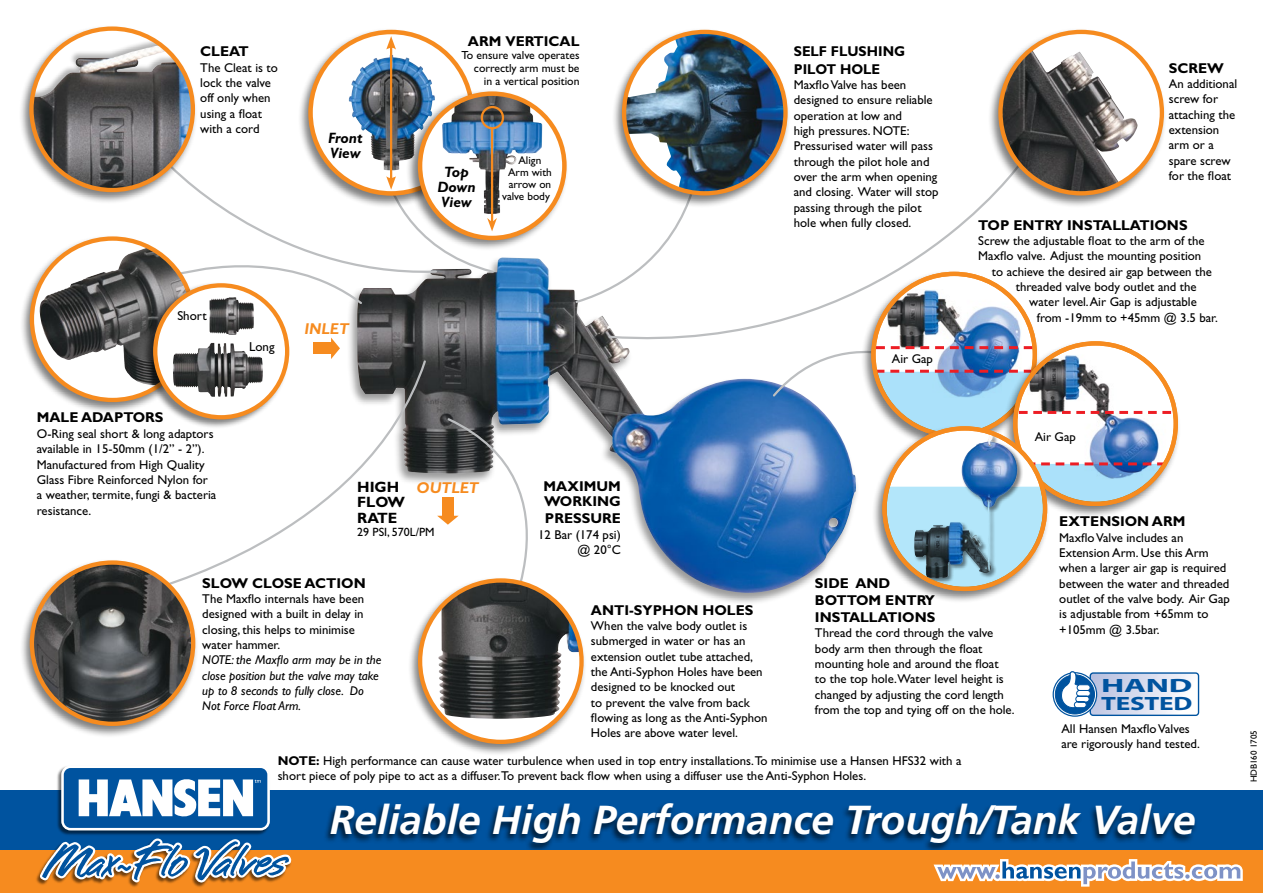
<style>
.page{position:relative;width:1263px;height:893px;background:#fff}
.page>*{position:absolute;margin:0;border:0;box-sizing:border-box;transform-origin:0 0}
.t1{font:italic 700 40.5px "Frutiger";color:#fff}
.t2{font:700 19.35px/17.7px "Myriad Pro";letter-spacing:-.01em;color:#00539f;scale:1.75 1}
.t3{font:italic 700 15.75px "Gill Sans";color:#f68b1f}
.t4{font:italic 700 15px/15px "Gill Sans";color:#000}
.t5{font:700 15px/15.8px "Gill Sans";color:#000}
.t6{font:700 14.25px/17.1px "Gill Sans";color:#000}
.t7{font:700 14.25px/17.1px "Gill Sans";color:#000;scale:.95 1}
.t8{font:12.9px "Gill Sans";color:#000}
.t9{font:12.75px/15.3px "Gill Sans";color:#000}
.t10{font:italic 12.75px/15.3px "Gill Sans";color:#000}
.t11{font:12px "Gill Sans";color:#000}
.t12{font:11.7px/13px "Gill Sans";color:#000;text-align:right}
.t13{font:11.25px/12px "Gill Sans";color:#000;text-align:center}
.t14{font:9px "Gill Sans";color:#000}
.s1{font-weight:700}
</style>
<div class="page">
<div style="left:347px;top:255px;width:512px;height:350px;background:#000;opacity:.4"></div>
<img style="left:357px;top:258px;width:143px;height:216px">
<div style="left:313px;top:343px;width:20px;height:11px;background:#f68b1f"></div>
<svg style="left:331px;top:338px;width:9px;height:21px"></svg>
<svg style="left:607px;top:198px;width:381px;height:158px"></svg>
<svg style="left:574px;top:198px;width:126px;height:107px"></svg>
<svg style="left:199px;top:359px;width:229px;height:235px"></svg>
<div style="left:861px;top:270px;width:180px;height:180px;background:#000;opacity:.5"></div>
<svg style="left:873px;top:274px;width:162px;height:161px"></svg>
<img style="left:887px;top:289px;width:134px;height:23px">
<div style="left:988px;top:28px;width:180px;height:180px;background:#000;opacity:.5"></div>
<div style="left:1000px;top:32px;width:162px;height:161px;background:#fff;border-radius:50%"></div>
<img style="left:1000px;top:49px;width:138px;height:144px">
<div style="left:998px;top:30px;width:166px;height:165px;border:4px solid #f68b1f;border-radius:50%"></div>
<div style="left:19px;top:235px;width:180px;height:180px;background:#000;opacity:.5"></div>
<svg style="left:32px;top:239px;width:161px;height:161px"></svg>
<img style="left:37px;top:247px;width:126px;height:138px">
<div style="left:30px;top:236px;width:165px;height:166px;border:4px solid #f68b1f;border-radius:50%"></div>
<div style="left:19px;top:25px;width:180px;height:180px;background:#000;opacity:.5"></div>
<div style="left:31px;top:32px;width:162px;height:158px;background:#000;opacity:.3"></div>
<img style="left:31px;top:45px;width:162px;height:145px">
<div style="left:29px;top:26px;width:166px;height:166px;border:4px solid #f68b1f;border-radius:50%"></div>
<div style="left:611px;top:28px;width:180px;height:180px;background:#000;opacity:.5"></div>
<img style="left:624px;top:32px;width:161px;height:161px">
<div style="left:622px;top:30px;width:166px;height:165px;border:4px solid #f68b1f;border-radius:50%"></div>
<div style="left:19px;top:559px;width:180px;height:179px;background:#000;opacity:.5"></div>
<img style="left:32px;top:563px;width:161px;height:161px">
<div style="left:30px;top:560px;width:165px;height:166px;border:4px solid #f68b1f;border-radius:50%"></div>
<svg style="left:437px;top:416px;width:150px;height:161px"></svg>
<div style="left:407px;top:577px;width:180px;height:179px;background:#000;opacity:.5"></div>
<svg style="left:420px;top:580px;width:161px;height:162px"></svg>
<img style="left:438px;top:580px;width:143px;height:139px">
<div style="left:418px;top:578px;width:166px;height:166px;border:4px solid #f68b1f;border-radius:50%"></div>
<div style="left:1003px;top:340px;width:178px;height:178px;background:#000;opacity:.5"></div>
<img style="left:1051px;top:355px;width:121px;height:124px">
<svg style="left:771px;top:312px;width:400px;height:124px"></svg>
<div style="left:872px;top:425px;width:179px;height:178px;background:#000;opacity:.5"></div>
<div style="left:913px;top:428px;width:110px;height:156px;background:#000;opacity:.5"></div>
<img style="left:923px;top:432px;width:67px;height:30px">
<svg style="left:884px;top:462px;width:282px;height:127px"></svg>
<div style="left:882px;top:426px;width:165px;height:165px;border:4px solid #f68b1f;border-radius:50%"></div>
<div style="left:298px;top:28px;width:180px;height:180px;background:#000;opacity:.5"></div>
<svg style="left:311px;top:32px;width:161px;height:161px"></svg>
<img style="left:349px;top:55px;width:65px;height:103px">
<hr style="left:390px;top:45px;width:2px;height:135px;background:#f68b1f">
<svg style="left:386px;top:36px;width:10px;height:14px"></svg>
<div style="left:406px;top:89px;width:162px;height:162px;background:#000;opacity:.5"></div>
<svg style="left:420px;top:94px;width:144px;height:144px"></svg>
<img style="left:442px;top:104px;width:58px;height:110px">
<div style="left:418px;top:91px;width:149px;height:149px;border:4px solid #f68b1f;border-radius:50%"></div>
<hr style="left:491px;top:128px;width:2px;height:94px;background:#f68b1f">
<svg style="left:163px;top:158px;width:334px;height:148px"></svg>
<div style="left:481px;top:106px;width:23px;height:23px;border:2px solid #f68b1f;border-radius:50%"></div>
<div style="left:143px;top:282px;width:147px;height:147px;background:#000;opacity:.5"></div>
<svg style="left:155px;top:285px;width:132px;height:132px"></svg>
<div style="left:153px;top:283px;width:136px;height:136px;border:4px solid #f68b1f;border-radius:50%"></div>
<img style="left:173px;top:343px;width:42px;height:54px">
<img style="left:210px;top:297px;width:44px;height:38px">
<svg style="left:1052px;top:671px;width:146px;height:46px"></svg>
<div style="left:0;top:790px;width:1263px;height:84px;background:#00539f"></div>
<div style="left:323px;top:802px;width:874px;height:50px;background:#000;opacity:.75"></div>
<div style="left:0;top:850px;width:1263px;height:43px;background:#f68b1f"></div>
<svg style="left:933px;top:859px;width:310px;height:28px"></svg>
<img style="left:36px;top:859px;width:256px;height:28px">
<img style="left:57px;top:767px;width:213px;height:68px">
<div style="left:61px;top:765px;width:209px;height:65px;background:#fff;border-radius:9px"></div>
<div style="left:64px;top:768px;width:203px;height:60px;background:#00539f;border-radius:7px"></div>
<svg style="left:79px;top:779px;width:182px;height:38px"></svg>
<svg style="left:40px;top:838px;width:251px;height:44px"></svg>
<p class="t6" style="left:468px;top:33px;width:113px">ARM VERTICAL</p>
<p class="t12" style="left:462px;top:49px;width:119px">To ensure valve operates correctly arm must be<br>in a vertical position</p>
<p class="t7" style="left:794px;top:43px;width:119px">SELF FLUSHING<br>PILOT HOLE</p>
<p class="t9" style="left:794px;top:77px;width:146px">Maxflo Valve has been designed to ensure reliable operation at low and<br>high pressures. NOTE:<br>Pressurised water will pass through the pilot hole and over the arm when opening and closing. Water will stop passing through the pilot hole when fully closed.</p>
<p class="t6" style="left:200px;top:43px;width:50px">CLEAT</p>
<p class="t9" style="left:200px;top:60px;width:79px">The Cleat is to lock the valve off only when using a float with a cord</p>
<p class="t6" style="left:1169px;top:59px;width:57px">SCREW</p>
<p class="t9" style="left:1169px;top:76px;width:70px">An additional screw for attaching the extension arm or a spare screw for the float</p>
<p class="t4" style="left:328px;top:130px;width:36px">Front<br>View</p>
<p class="t4" style="left:437px;top:164px;width:40px;text-align:center">Top<br>Down<br>View</p>
<p class="t13" style="left:502px;top:154px;width:51px">Align<br>Arm with arrow on valve body</p>
<p class="t6" style="left:978px;top:216px;width:211px">TOP ENTRY INSTALLATIONS</p>
<p class="t9" style="left:978px;top:233px;width:228px">Screw the adjustable float to the arm of the</p>
<p class="t9" style="left:978px;top:248px;width:224px">Maxflo valve. Adjust the mounting position</p>
<p class="t9" style="left:992px;top:264px;width:222px">to achieve the desired air gap between the</p>
<p class="t9" style="left:1016px;top:279px;width:182px">threaded valve body outlet and the</p>
<p class="t9" style="left:1029px;top:294px;width:169px">water level. Air Gap is adjustable</p>
<p class="t9" style="left:1037px;top:310px;width:183px">from -19mm to +45mm @ 3.5 bar.</p>
<p class="t8" style="left:177px;top:308px;width:31px">Short</p>
<p class="t3" style="left:304px;top:319px;width:46px">INLET</p>
<p class="t8" style="left:249px;top:339px;width:27px">Long</p>
<p class="t9" style="left:892px;top:351px;width:43px">Air Gap</p>
<p class="t6" style="left:37px;top:409px;width:128px">MALE ADAPTORS</p>
<p class="t9" style="left:37px;top:426px;width:181px">O-Ring seal short &amp; long adaptors available in 15-50mm (1/2” - 2”).<br>Manufactured from High Quality<br>Glass Fibre Reinforced Nylon for a weather, termite, fungi &amp; bacteria resistance.</p>
<p class="t5" style="left:357px;top:479px;width:49px">HIGH<br>FLOW<br>RATE</p>
<p class="t11" style="left:357px;top:525px;width:79px">29 PSI, 570L/PM</p>
<p class="t3" style="left:417px;top:479px;width:63px">OUTLET</p>
<p class="t6" style="left:544px;top:479px;width:79px;line-height:15px">MAXIMUM<br>WORKING</p>
<p class="t6" style="left:545px;top:510px;width:77px">PRESSURE</p>
<p class="t9" style="left:538px;top:527px;width:84px;text-align:right">12 Bar (174 psi) @ 20°C</p>
<p class="t6" style="left:202px;top:574px;width:165px">SLOW CLOSE ACTION</p>
<p class="t9" style="left:202px;top:591px;width:163px">The Maxflo internals have been designed with a built in delay in closing, this helps to minimise water hammer.</p>
<p class="t10" style="left:202px;top:652px;width:181px">NOTE: the Maxflo arm may be in the close position but the valve may take up to 8 seconds to fully close. Do<br>Not Force Float Arm.</p>
<p class="t6" style="left:591px;top:601px;width:164px">ANTI-SYPHON HOLES</p>
<p class="t9" style="left:591px;top:618px;width:178px">When the valve body outlet is submerged in water or has an extension outlet tube attached, the Anti-Syphon Holes have been designed to be knocked out<br>to prevent the valve from back flowing as long as the Anti-Syphon<br>Holes are above water level.</p>
<p class="t6" style="left:815px;top:574px;width:122px">SIDE AND<br>BOTTOM ENTRY<br>INSTALLATIONS</p>
<p class="t9" style="left:815px;top:625px;width:201px">Thread the cord through the valve body arm then through the float mounting hole and around the float<br>to the top hole.Water level height is changed by adjusting the cord length from the top and tying off on the hole.</p>
<p class="t9" style="left:278px;top:753px;width:685px"><span class="s1">NOTE:</span> High performance can cause water turbulence when used in top entry installations.To minimise use a Hansen HFS32 with a short piece of poly pipe to act as a diffuser.To prevent back flow when using a diffuser use the Anti-Syphon Holes.</p>
<p class="t9" style="left:1035px;top:429px;width:43px">Air Gap</p>
<p class="t6" style="left:1059px;top:513px;width:128px">EXTENSION ARM</p>
<p class="t9" style="left:1059px;top:530px;width:172px">Maxflo Valve includes an<br>Extension Arm. Use this Arm when a larger air gap is required between the water and threaded outlet of the valve body. Air Gap is adjustable from +65mm to +105mm @ 3.5bar.</p>
<h2 class="t2" style="left:1101px;top:676px;width:54px">HAND<br>TESTED</h2>
<p class="t9" style="left:1061px;top:721px;width:140px">All Hansen Maxflo Valves are rigorously hand tested.</p>
<h1 class="t1" style="left:330px;top:796px;width:867px">Reliable High Performance Trough/Tank Valve</h1>
<p class="t14" style="left:1248px;top:782px;width:54px;rotate:-90deg">HDB160 1705</p>
</div>
